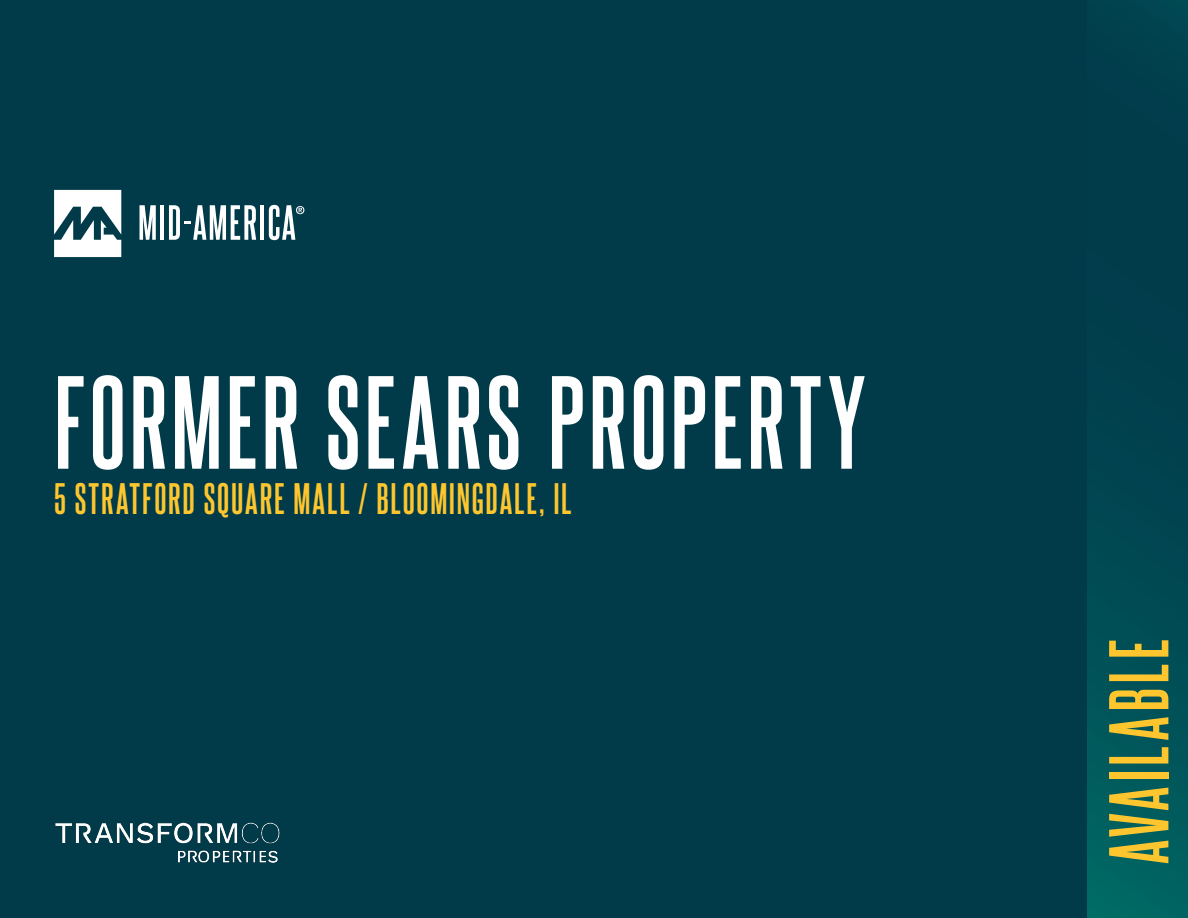
<style>
.page{position:relative;width:1188px;height:918px;background:#013b4a}
.page>*{position:absolute;margin:0;border:0;box-sizing:border-box;transform-origin:0 0}
.main_property_name{font:700 112.5px "Steelfish Rg";letter-spacing:.04em;color:#fff}
.page_label{font:700 72px "Steelfish Rg";letter-spacing:.065em;color:#fec62e}
.main_property_name-2{font:700 37.5px "Steelfish Rg";letter-spacing:.05em;color:#fec62e}
</style>
<div class="page">
<svg style="left:54px;top:190px;width:67px;height:67px"></svg>
<svg style="left:140px;top:205px;width:16px;height:35px"></svg>
<hr style="left:160px;top:205px;width:4px;height:35px;background:#fff">
<svg style="left:169px;top:205px;width:87px;height:35px"></svg>
<hr style="left:260px;top:205px;width:4px;height:35px;background:#fff">
<svg style="left:269px;top:205px;width:35px;height:35px"></svg>
<div style="left:1087px;top:0;width:101px;height:918px;background:linear-gradient(to bottom,#013447,#005d5e)"></div>
<img style="left:55px;top:822px;width:225px;height:41px">
<p class="main_property_name" style="left:54px;top:354px;width:813px">FORMER SEARS PROPERTY</p>
<p class="main_property_name-2" style="left:54px;top:475px;width:519px">5 STRATFORD SQUARE MALL / BLOOMINGDALE, IL</p>
<p class="page_label" style="left:1095px;top:864px;width:227px;rotate:-90deg">AVAILABLE</p>
</div>
